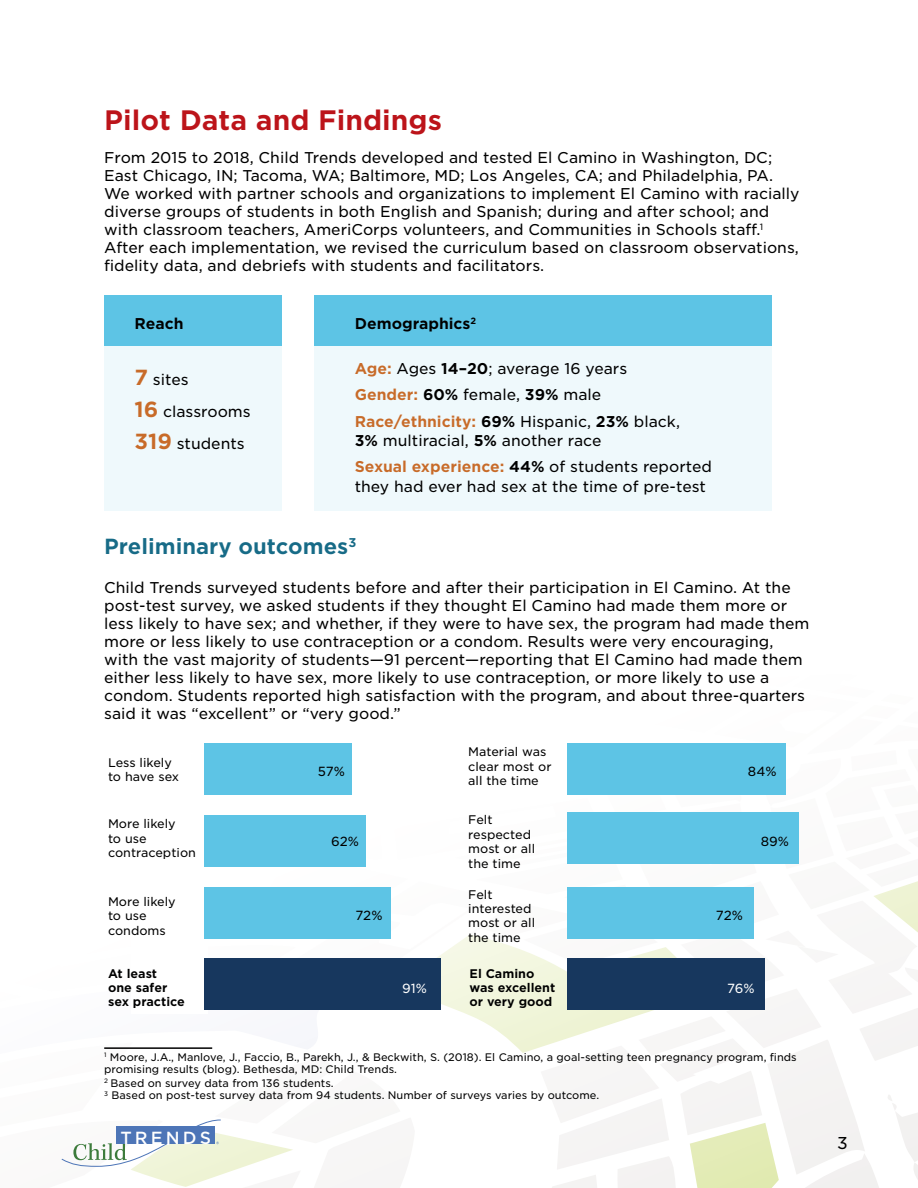
<style>
.page{position:relative;width:918px;height:1188px;background:#fff}
.page>*{position:absolute;margin:0;border:0;box-sizing:border-box;transform-origin:0 0}
.t1{font:700 27px "Gotham S Sm";color:#bc141a}
.t2{font:700 21px "Gotham S Sm";color:#176b87}
.t3{font:500 16.8px "Gotham S Sm";letter-spacing:.185em;color:#fff}
.t4{font:16.5px "Gotham S Sm";color:#000}
.t5{font:15px/18px "Gotham S Sm";color:#000}
.t6{font:700 15px "Gotham S Sm";color:#000}
.t7{font:12.75px "Gotham S Sm";letter-spacing:-.01em;color:#000}
.t8{font:12.75px "Gotham S Sm";color:#fff}
.t9{font:12px/14.4px "Gotham S Sm";color:#000}
.t10{font:700 12px/14.4px "Gotham S Sm";color:#000}
.t11{font:10.5px/12.9px "Gotham S Sm";color:#000}
.s1{font-weight:700;font-size:21px;color:#c86b29}
.s2{font-weight:700;color:#c86b29}
.s3{font-weight:700}
</style>
<div class="page">
<svg style="left:131px;top:881px;width:787px;height:307px"></svg>
<div style="left:104px;top:295px;width:177px;height:216px;background:#eff9fc"></div>
<div style="left:314px;top:295px;width:458px;height:216px;background:#eff9fc"></div>
<div style="left:104px;top:295px;width:177px;height:51px;background:#5dc4e5"></div>
<div style="left:314px;top:295px;width:458px;height:51px;background:#5dc4e5"></div>
<hr style="left:104px;top:1047px;width:108px;height:2px;background:#000">
<svg style="left:62px;top:1120px;width:159px;height:47px"></svg>
<div style="left:116px;top:1126px;width:99px;height:18px;background:#4d75b7"></div>
<div style="left:131px;top:739px;width:77px;height:275px;background:#fff"></div>
<div style="left:204px;top:743px;width:148px;height:52px;background:#5dc4e5"></div>
<div style="left:567px;top:743px;width:218px;height:52px;background:#5dc4e5"></div>
<div style="left:567px;top:812px;width:232px;height:51px;background:#5dc4e5"></div>
<div style="left:567px;top:887px;width:186px;height:52px;background:#5dc4e5"></div>
<div style="left:567px;top:959px;width:197px;height:51px;background:#17375e"></div>
<div style="left:204px;top:815px;width:161px;height:52px;background:#5dc4e5"></div>
<div style="left:204px;top:887px;width:186px;height:52px;background:#5dc4e5"></div>
<div style="left:204px;top:959px;width:237px;height:51px;background:#17375e"></div>
<h1 class="t1" style="left:104px;top:101px;width:339px">Pilot Data and Findings</h1>
<p class="t5" style="left:104px;top:148px;width:697px">From 2015 to 2018, Child Trends developed and tested El Camino in Washington, DC; East Chicago, IN; Tacoma, WA; Baltimore, MD; Los Angeles, CA; and Philadelphia, PA.<br>We worked with partner schools and organizations to implement El Camino with racially diverse groups of students in both English and Spanish; during and after school; and with classroom teachers, AmeriCorps volunteers, and Communities in Schools staff.<sup>1<br></sup>After each implementation, we revised the curriculum based on classroom observations, fidelity data, and debriefs with students and facilitators.<sup>2</sup></p>
<p class="t6" style="left:134px;top:313px;width:51px">Reach</p>
<p class="t6" style="left:355px;top:313px;width:123px">Demographics<sup>2</sup></p>
<p class="t5" style="left:134px;top:363px;width:118px;line-height:32px"><span class="s1">7</span> sites<br><span class="s1">16</span> classrooms<br><span class="s1">319</span> students</p>
<p class="t5" style="left:355px;top:355px;width:327px;line-height:26.2px"><span class="s2">Age:</span> Ages <span class="s3">14–20</span>; average 16 years<br><span class="s2">Gender:</span> <span class="s3">60%</span> female, <span class="s3">39%</span> male<br><span class="s2">Race/ethnicity:</span> <span class="s3">69%</span> Hispanic, <span class="s3">23%</span> black,</p>
<p class="t5" style="left:355px;top:427px;width:359px;line-height:26.2px"><span class="s3">3%</span> multiracial, <span class="s3">5%</span> another race<br><span class="s2">Sexual experience:</span> <span class="s3">44%</span> of students reported</p>
<p class="t5" style="left:355px;top:477px;width:353px">they had ever had sex at the time of pre-test</p>
<h2 class="t2" style="left:104px;top:532px;width:254px">Preliminary outcomes<sup>3</sup></h2>
<p class="t5" style="left:104px;top:578px;width:707px">Child Trends surveyed students before and after their participation in El Camino. At the post-test survey, we asked students if they thought El Camino had made them more or less likely to have sex; and whether, if they were to have sex, the program had made them more or less likely to use contraception or a condom. Results were very encouraging, with the vast majority of students—91 percent—reporting that El Camino had made them either less likely to have sex, more likely to use contraception, or more likely to use a condom. Students reported high satisfaction with the program, and about three-quarters said it was “excellent” or “very good.”</p>
<p class="t9" style="left:108px;top:755px;width:73px">Less likely to have sex</p>
<p class="t9" style="left:108px;top:817px;width:90px">More likely<br>to use contraception</p>
<p class="t9" style="left:108px;top:894px;width:69px">More likely to use condoms</p>
<p class="t10" style="left:108px;top:966px;width:78px">At least<br>one safer sex practice</p>
<p class="t7" style="left:318px;top:763px;width:29px">57%</p>
<p class="t7" style="left:331px;top:832px;width:29px">62%</p>
<p class="t7" style="left:355px;top:907px;width:29px">72%</p>
<p class="t8" style="left:402px;top:979px;width:26px">91%</p>
<p class="t9" style="left:468px;top:744px;width:85px">Material was clear most or all the time</p>
<p class="t9" style="left:468px;top:813px;width:68px">Felt respected most or all the time</p>
<p class="t9" style="left:468px;top:887px;width:68px">Felt interested most or all the time</p>
<p class="t10" style="left:470px;top:966px;width:87px">El Camino was excellent or very good</p>
<p class="t7" style="left:748px;top:763px;width:30px">84%</p>
<p class="t7" style="left:761px;top:832px;width:30px">89%</p>
<p class="t7" style="left:716px;top:907px;width:29px">72%</p>
<p class="t8" style="left:727px;top:979px;width:29px">76%</p>
<p class="t11" style="left:104px;top:1050px;width:694px"><sup>1</sup> Moore, J.A., Manlove, J., Faccio, B., Parekh, J., &amp; Beckwith, S. (2018). El Camino, a goal-setting teen pregnancy program, finds promising results (blog). Bethesda, MD: Child Trends.<br><sup>2</sup> Based on survey data from 136 students.<br><sup>3</sup> Based on post-test survey data from 94 students. Number of surveys varies by outcome.</p>
<p class="t3" style="left:120px;top:1126px;width:92px">TRENDS</p>
<p class="t4" style="left:837px;top:1132px;width:12px">3</p>
</div>
